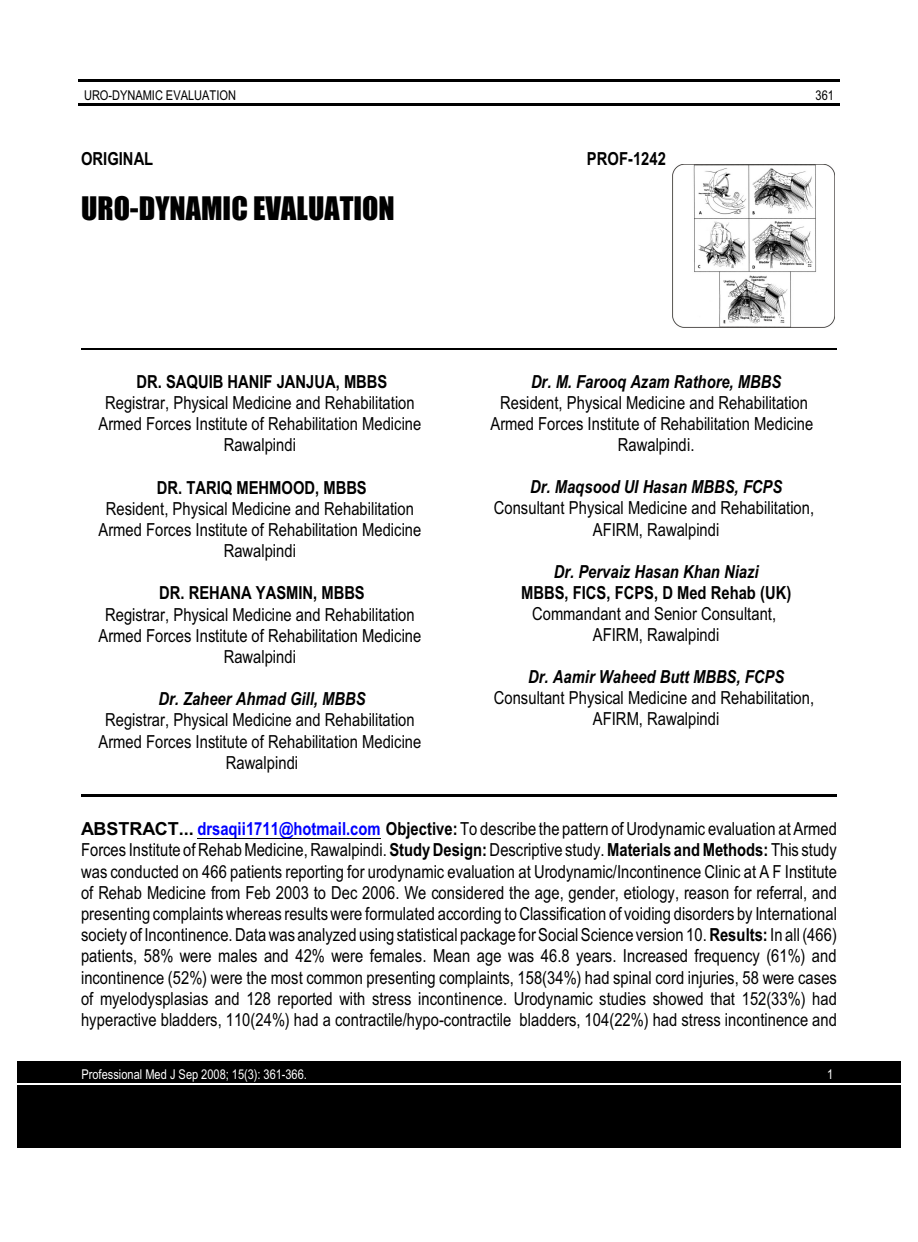
<style>
.page{position:relative;width:918px;height:1242px;background:#fff}
.page>*{position:absolute;margin:0;border:0;box-sizing:border-box;transform-origin:0 0}
.t1{font:30px "Impact";letter-spacing:.005em;color:#000}
.t2{font:18px/21.3px "Arial Narrow";letter-spacing:.005em;color:#000;text-align:center}
.t3{font:italic 700 18px "Arial Narrow";color:#000}
.t4{font:700 18px "Arial Narrow";color:#000}
.t5{font:13.5px "Arial Narrow";color:#fff}
.t6{font:13.5px "Arial Narrow";color:#000}
.s1{font-family:"Arial";font-weight:700}
.s2{font-weight:700;color:#00f}
.s3{font-weight:700}
</style>
<div class="page">
<hr style="left:78px;top:79px;width:762px;height:3px;background:#000">
<hr style="left:78px;top:103px;width:762px;height:3px;background:#000">
<div style="left:17px;top:1062px;width:884px;height:21px;background:#000"></div>
<div style="left:17px;top:1084px;width:884px;height:21px;background:#000"></div>
<div style="left:17px;top:1106px;width:884px;height:21px;background:#000"></div>
<div style="left:17px;top:1127px;width:884px;height:21px;background:#000"></div>
<hr style="left:197px;top:838px;width:184px;height:1px;background:#000">
<hr style="left:81px;top:348px;width:756px;height:2px;background:#000">
<hr style="left:81px;top:794px;width:756px;height:2px;background:#000">
<img style="left:673px;top:165px;width:162px;height:162px">
<p class="t6" style="left:84px;top:90px;width:154px">URO-DYNAMIC EVALUATION</p>
<p class="t6" style="left:816px;top:90px;width:20px">361</p>
<p class="t4" style="left:81px;top:152px;width:74px">ORIGINAL</p>
<p class="t4" style="left:587px;top:152px;width:80px">PROF-1242</p>
<h1 class="t1" style="left:81px;top:196px;width:315px">URO-DYNAMIC EVALUATION</h1>
<p class="t4" style="left:136px;top:375px;width:252px">DR. SAQUIB HANIF JANJUA, MBBS</p>
<p class="t2" style="left:98px;top:394px;width:324px">Registrar, Physical Medicine and Rehabilitation<br>Armed Forces Institute of Rehabilitation Medicine<br>Rawalpindi</p>
<p class="t4" style="left:157px;top:481px;width:211px">DR. TARIQ MEHMOOD, MBBS</p>
<p class="t2" style="left:98px;top:499px;width:324px">Resident, Physical Medicine and Rehabilitation<br>Armed Forces Institute of Rehabilitation Medicine<br>Rawalpindi</p>
<p class="t4" style="left:159px;top:587px;width:207px">DR. REHANA YASMIN, MBBS</p>
<p class="t2" style="left:98px;top:605px;width:324px">Registrar, Physical Medicine and Rehabilitation<br>Armed Forces Institute of Rehabilitation Medicine<br>Rawalpindi</p>
<p class="t3" style="left:158px;top:692px;width:209px">Dr. Zaheer Ahmad Gill, MBBS</p>
<p class="t2" style="left:98px;top:711px;width:324px">Registrar, Physical Medicine and Rehabilitation<br>Armed Forces Institute of Rehabilitation Medicine<br>Rawalpindi</p>
<p class="t3" style="left:531px;top:375px;width:252px">Dr. M. Farooq Azam Rathore, MBBS</p>
<p class="t2" style="left:490px;top:394px;width:324px">Resident, Physical Medicine and Rehabilitation<br>Armed Forces Institute of Rehabilitation Medicine<br>Rawalpindi.</p>
<p class="t3" style="left:530px;top:480px;width:254px">Dr. Maqsood UI Hasan MBBS, FCPS</p>
<p class="t2" style="left:494px;top:499px;width:322px">Consultant Physical Medicine and Rehabilitation,<br>AFIRM, Rawalpindi</p>
<p class="t3" style="left:554px;top:565px;width:206px">Dr. Pervaiz Hasan Khan Niazi</p>
<p class="t4" style="left:521px;top:586px;width:272px">MBBS, FICS, FCPS, D Med Rehab (UK)</p>
<p class="t2" style="left:532px;top:605px;width:246px">Commandant and Senior Consultant,<br>AFIRM, Rawalpindi</p>
<p class="t3" style="left:528px;top:670px;width:258px">Dr. Aamir Waheed Butt MBBS, FCPS</p>
<p class="t2" style="left:494px;top:689px;width:322px">Consultant Physical Medicine and Rehabilitation,<br>AFIRM, Rawalpindi</p>
<p class="t2" style="left:81px;top:820px;width:758px;text-align:justify"><span class="s1">ABSTRACT...</span> <span class="s2">drsaqii1711@hotmail.com</span> <span class="s3">Objective:</span> To describe the pattern of Urodynamic evaluation at Armed Forces Institute of Rehab Medicine, Rawalpindi. <span class="s3">Study Design:</span> Descriptive study. <span class="s3">Materials and Methods:</span> This study was conducted on 466 patients reporting for urodynamic evaluation at Urodynamic/Incontinence Clinic at A F Institute of Rehab Medicine from Feb 2003 to Dec 2006. We considered the age, gender, etiology, reason for referral, and presenting complaints whereas results were formulated according to Classification of voiding disorders by International society of Incontinence. Data was analyzed using statistical package forSocial Science version 10. <span class="s3">Results:</span> In all (466) patients, 58% were males and 42% were females. Mean age was 46.8 years. Increased frequency (61%) and incontinence (52%) were the most common presenting complaints, 158(34%) had spinal cord injuries, 58 were cases of myelodysplasias and 128 reported with stress incontinence. Urodynamic studies showed that 152(33%) had hyperactive bladders, 110(24%) had a contractile/hypo-contractile bladders, 104(22%) had stress incontinence and</p>
<p class="t5" style="left:82px;top:1069px;width:227px">Professional Med J Sep 2008; 15(3): 361-366.</p>
<p class="t5" style="left:827px;top:1069px;width:8px">1</p>
</div>
